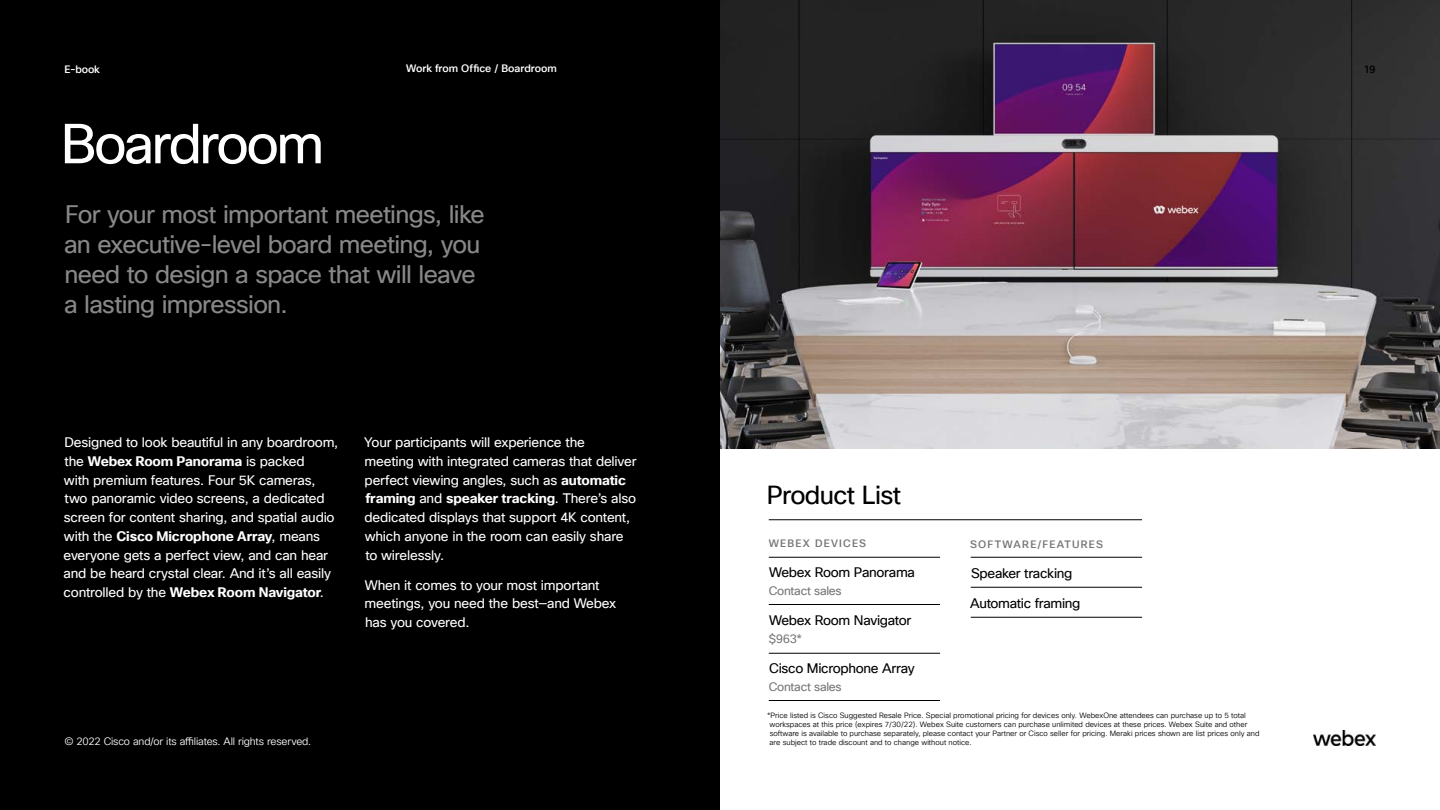
<style>
.page{position:relative;width:1440px;height:810px;background:#fff}
.page>*{position:absolute;margin:0;border:0;box-sizing:border-box;transform-origin:0 0}
.t1{font:54.75px "Cisco Sans TT";letter-spacing:-.045em;color:#fff}
.t2{font:25.5px "Cisco Sans TT";letter-spacing:-.025em;color:#000}
.t3{font:24.75px/30px "Cisco Sans TT";letter-spacing:-.03em;color:#888}
.t4{font:13.5px/18.8px "Cisco Sans TT";letter-spacing:-.015em;color:#fff}
.t5{font:13.5px "Cisco Sans TT";letter-spacing:-.025em;color:#000}
.t6{font:12px "Cisco Sans TT";letter-spacing:-.02em;color:#767676}
.t7{font:10.5px "Cisco Sans TT Light";letter-spacing:-.015em;color:#fff}
.t8{font:500 10.5px "Cisco Sans TT";color:#fff}
.t9{font:500 10.5px "Cisco Sans TT";letter-spacing:.115em;color:#767676}
.t10{font:500 10.5px "Cisco Sans TT";color:#000}
.t11{font:7.5px/9px "Cisco Sans TT Light";color:#000}
.s1{font-weight:700}
</style>
<div class="page">
<div style="left:0;top:0;width:720px;height:810px;background:#000"></div>
<img style="left:720px;top:0;width:720px;height:448px">
<hr style="left:769px;top:519px;width:373px;height:1px;background:#000">
<hr style="left:769px;top:557px;width:171px;height:1px;background:#000">
<hr style="left:769px;top:604px;width:171px;height:1px;background:#000">
<hr style="left:769px;top:653px;width:171px;height:1px;background:#000">
<hr style="left:971px;top:557px;width:171px;height:1px;background:#000">
<hr style="left:971px;top:587px;width:171px;height:1px;background:#000">
<hr style="left:971px;top:617px;width:171px;height:1px;background:#000">
<hr style="left:769px;top:700px;width:171px;height:1px;background:#000">
<img style="left:1314px;top:730px;width:61px;height:15px">
<p class="t8" style="left:406px;top:61px;width:152px">Work from Office / Boardroom</p>
<p class="t8" style="left:64px;top:62px;width:37px">E-book</p>
<p class="t10" style="left:1364px;top:62px;width:13px">19</p>
<h1 class="t1" style="left:61px;top:109px;width:265px">Boardroom</h1>
<h3 class="t3" style="left:64px;top:200px;width:422px">For your most important meetings, like an executive-level board meeting, you need to design a space that will leave a lasting impression.</h3>
<p class="t4" style="left:64px;top:433px;width:276px">Designed to look beautiful in any boardroom, the <span class="s1">Webex Room Panorama</span> is packed<br>with premium features. Four 5K cameras, two panoramic video screens, a dedicated screen for content sharing, and spatial audio with the <span class="s1">Cisco Microphone Array</span>, means everyone gets a perfect view, and can hear and be heard crystal clear. And it’s all easily controlled by the <span class="s1">Webex Room Navigator</span>.</p>
<p class="t4" style="left:364px;top:433px;width:274px">Your participants will experience the meeting with integrated cameras that deliver perfect viewing angles, such as <span class="s1">automatic framing</span> and <span class="s1">speaker tracking</span>. There’s also dedicated displays that support 4K content, which anyone in the room can easily share to wirelessly.</p>
<p class="t4" style="left:365px;top:576px;width:253px">When it comes to your most important meetings, you need the best—and Webex has you covered.</p>
<p class="t7" style="left:64px;top:734px;width:248px">© 2022 Cisco and/or its affiliates. All rights reserved.</p>
<h2 class="t2" style="left:767px;top:478px;width:136px">Product List</h2>
<p class="t9" style="left:769px;top:536px;width:99px">WEBEX DEVICES</p>
<p class="t5" style="left:769px;top:563px;width:147px">Webex Room Panorama</p>
<p class="t6" style="left:769px;top:583px;width:75px">Contact sales</p>
<p class="t5" style="left:769px;top:611px;width:144px">Webex Room Navigator</p>
<p class="t6" style="left:769px;top:631px;width:35px">$963*</p>
<p class="t5" style="left:769px;top:659px;width:147px">Cisco Microphone Array</p>
<p class="t6" style="left:769px;top:679px;width:75px">Contact sales</p>
<p class="t9" style="left:970px;top:537px;width:134px">SOFTWARE/FEATURES</p>
<p class="t5" style="left:971px;top:564px;width:103px">Speaker tracking</p>
<p class="t5" style="left:970px;top:594px;width:112px">Automatic framing</p>
<p class="t11" style="left:770px;top:712px;width:491px;text-indent:-3px">*Price listed is Cisco Suggested Resale Price. Special promotional pricing for devices only. WebexOne attendees can purchase up to 5 total workspaces at this price (expires 7/30/22). Webex Suite customers can purchase unlimited devices at these prices. Webex Suite and other software is available to purchase separately, please contact your Partner or Cisco seller for pricing. Meraki prices shown are list prices only and are subject to trade discount and to change without notice.</p>
</div>
